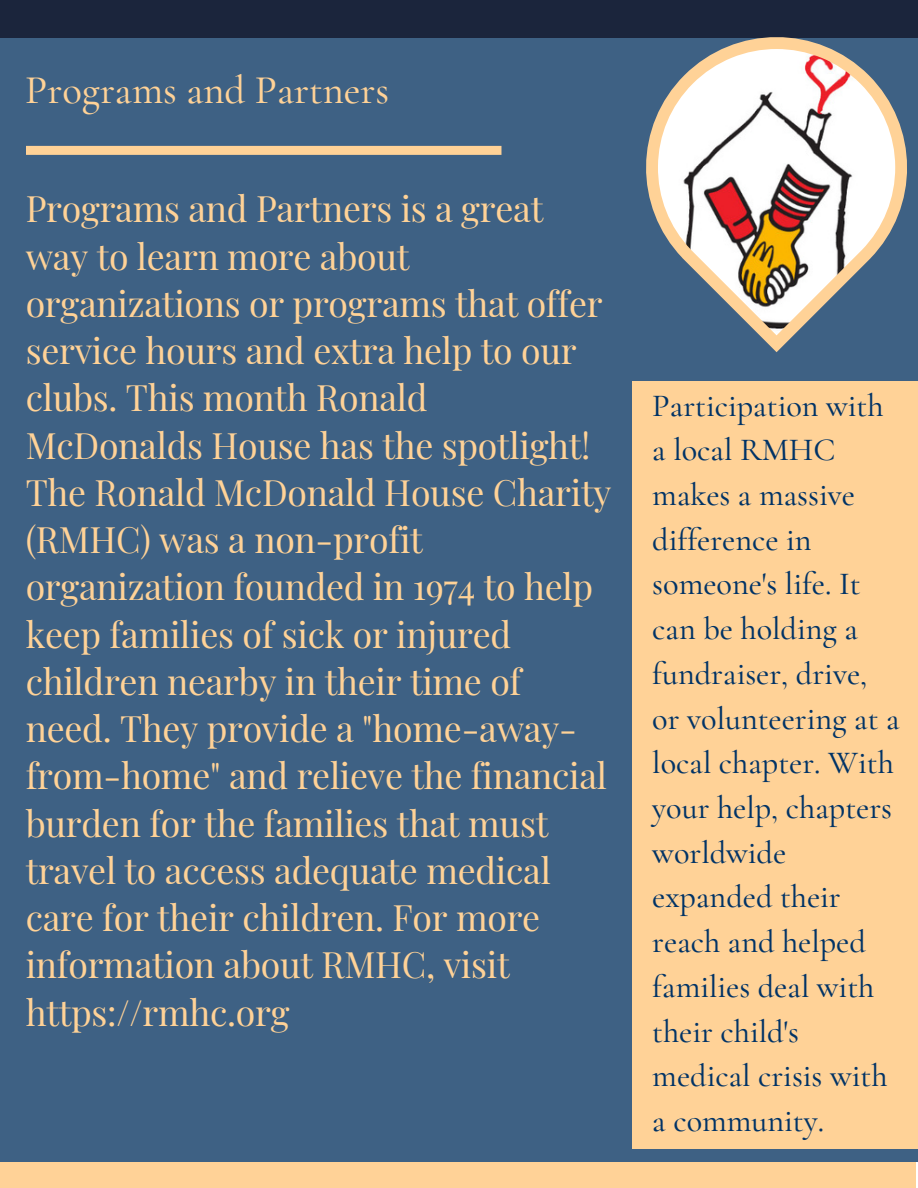
<style>
.page{position:relative;width:918px;height:1188px;background:#fff}
.page>*{position:absolute;margin:0;border:0;box-sizing:border-box;transform-origin:0 0}
.t1{font:500 40.65px "Cormorant Garamond";color:#ffd297}
.t2{font:35.7px/47.2px "Playfair Display";letter-spacing:-.005em;color:#ffd297}
.t3{font:500 32.25px/44.7px "Cormorant Garamond";color:#036}
</style>
<div class="page">
<div style="left:0;top:0;width:918px;height:1162px;background:#3e6184"></div>
<div style="left:0;top:0;width:918px;height:37px;background:#1b253c"></div>
<div style="left:0;top:1162px;width:916px;height:26px;background:#ffd297"></div>
<svg style="left:26px;top:146px;width:475px;height:9px;background:#fcd096"></svg>
<svg style="left:646px;top:37px;width:261px;height:315px"></svg>
<div style="left:633px;top:381px;width:285px;height:767px;background:#ffd297"></div>
<p class="t1" style="left:25px;top:66px;width:365px">Programs and Partners</p>
<p class="t2" style="left:26px;top:184px;width:587px">Programs and Partners is a great way to learn more about organizations or programs that offer service hours and extra help to our clubs. This month Ronald<br>McDonalds House has the spotlight!<br>The Ronald McDonald House Charity (RMHC) was a non-profit organization founded in 1974 to help keep families of sick or injured children nearby in their time of need. They provide a "home-away&shy;from-home" and relieve the financial burden for the families that must travel to access adequate medical care for their children. For more information about RMHC, visit https://rmhc.org</p>
<p class="t3" style="left:652px;top:383px;width:249px">Participation with a local RMHC makes a massive difference in someone's life. It can be holding a fundraiser, drive, or volunteering at a local chapter. With your help, chapters worldwide expanded their reach and helped families deal with their child's medical crisis with a community.</p>
</div>
